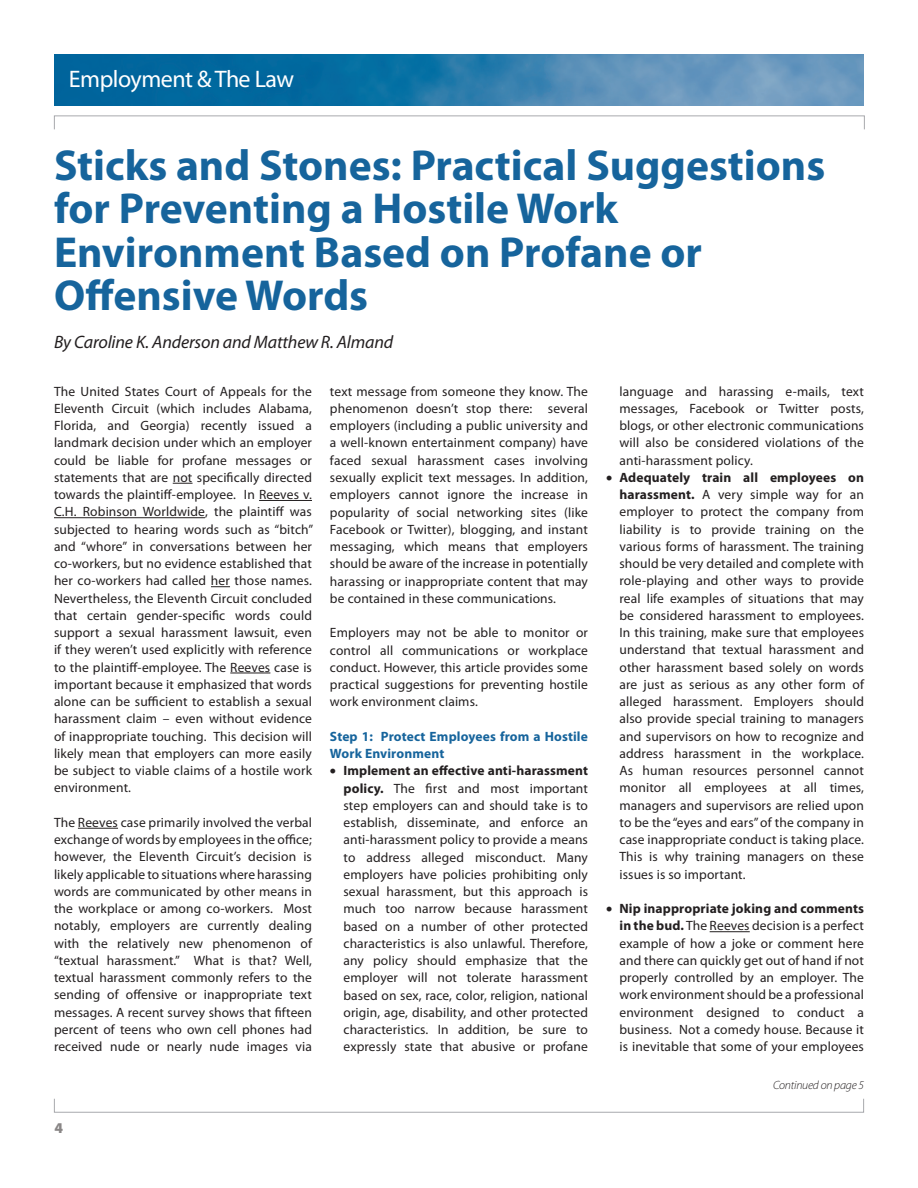
<style>
.page{position:relative;width:918px;height:1188px;background:#fff}
.page>*{position:absolute;margin:0;border:0;box-sizing:border-box;transform-origin:0 0}
.t1{font:700 43.5px/43.5px "Myriad Pro";color:#16649c}
.t2{font:24px "Myriad Pro";letter-spacing:-.02em;color:#fff}
.t3{font:italic 18px "Myriad Pro";letter-spacing:-.01em;color:#231f20}
.t4{font:900 15px "Myriad Pro";color:#898686}
.t5{font:13.5px/17.2px "Myriad Pro";letter-spacing:.01em;color:#231f20;text-align:justify}
.t6{font:700 13.5px/17.2px "Myriad Pro";letter-spacing:.01em;color:#16649c}
.t7{font:italic 300 12px "Myriad Pro";letter-spacing:-.02em;color:#231f20}
.s1{font-weight:700}
.s2{font-size:12px;color:#fff}
</style>
<div class="page">
<div style="left:54px;top:116px;width:811px;height:14px;border:1px solid #a8a9ad"></div>
<img style="left:54px;top:54px;width:810px;height:51px">
<div style="left:54px;top:1098px;width:810px;height:15px;border:1px solid #a8a9ad"></div>
<svg style="left:173px;top:483px;width:20px;height:1px"></svg>
<hr style="left:259px;top:500px;width:53px;height:1px;background:#231f20">
<hr style="left:54px;top:517px;width:151px;height:1px;background:#231f20">
<svg style="left:211px;top:586px;width:19px;height:1px"></svg>
<hr style="left:230px;top:673px;width:40px;height:1px;background:#231f20">
<hr style="left:78px;top:828px;width:40px;height:1px;background:#231f20">
<hr style="left:710px;top:931px;width:40px;height:1px;background:#231f20">
<h2 class="t2" style="left:69px;top:64px;width:227px">Employment &amp; The Law</h2>
<h1 class="t1" style="left:54px;top:142px;width:773px">Sticks and Stones: Practical Suggestions for Preventing a Hostile Work<br>Environment Based on Profane or<br>Offensive Words</h1>
<h3 class="t3" style="left:54px;top:330px;width:341px">By Caroline K. Anderson and Matthew R. Almand</h3>
<p class="t5" style="left:54px;top:382px;width:261px">The United States Court of Appeals for the Eleventh Circuit (which includes Alabama, Florida, and Georgia) recently issued a landmark decision under which an employer could be liable for profane messages or statements that are not specifically directed towards the plaintiff-employee. In Reeves v.<br>C.H. Robinson Worldwide, the plaintiff was subjected to hearing words such as “bitch” and “whore” in conversations between her co-workers, but no evidence established that her co-workers had called her those names.<br>Nevertheless, the Eleventh Circuit concluded that certain gender-specific words could support a sexual harassment lawsuit, even if they weren’t used explicitly with reference to the plaintiff-employee. The Reeves case is important because it emphasized that words alone can be sufficient to establish a sexual harassment claim – even without evidence of inappropriate touching. This decision will likely mean that employers can more easily be subject to viable claims of a hostile work environment.</p>
<p class="t5" style="left:54px;top:814px;width:260px">The Reeves case primarily involved the verbal exchange of words by employees in the office; however, the Eleventh Circuit’s decision is likely applicable to situations where harassing words are communicated by other means in the workplace or among co-workers. Most notably, employers are currently dealing with the relatively new phenomenon of “textual harassment.” What is that? Well, textual harassment commonly refers to the sending of offensive or inappropriate text messages. A recent survey shows that fifteen percent of teens who own cell phones had received nude or nearly nude images via</p>
<p class="t5" style="left:330px;top:382px;width:260px">text message from someone they know. The phenomenon doesn’t stop there: several employers (including a public university and a well-known entertainment company) have faced sexual harassment cases involving sexually explicit text messages. In addition, employers cannot ignore the increase in popularity of social networking sites (like Facebook or Twitter), blogging, and instant messaging, which means that employers should be aware of the increase in potentially harassing or inappropriate content that may be contained in these communications.</p>
<p class="t5" style="left:330px;top:624px;width:260px">Employers may not be able to monitor or control all communications or workplace conduct. However, this article provides some practical suggestions for preventing hostile work environment claims.</p>
<p class="t6" style="left:330px;top:727px;width:259px">Step 1: Protect Employees from a Hostile<br>Work Environment</p>
<p class="t5" style="left:343px;top:762px;width:246px;text-indent:-14px">• <span class="s1">Implement an effective anti-harassment policy.</span> The first and most important step employers can and should take is to establish, disseminate, and enforce an anti-harassment policy to provide a means to address alleged misconduct. Many employers have policies prohibiting only sexual harassment, but this approach is much too narrow because harassment based on a number of other protected characteristics is also unlawful. Therefore, any policy should emphasize that the employer will not tolerate harassment based on sex, race, color, religion, national origin, age, disability, and other protected characteristics. In addition, be sure to expressly state that abusive or profane</p>
<p class="t4" style="left:55px;top:1118px;width:24px">4 <span class="s2">2</span></p>
<p class="t5" style="left:620px;top:382px;width:246px">language and harassing e-mails, text messages, Facebook or Twitter posts, blogs, or other electronic communications will also be considered violations of the anti-harassment policy.</p>
<p class="t5" style="left:620px;top:469px;width:246px;text-indent:-14px">• <span class="s1">Adequately train all employees on harassment.</span> A very simple way for an employer to protect the company from liability is to provide training on the various forms of harassment. The training should be very detailed and complete with role-playing and other ways to provide real life examples of situations that may be considered harassment to employees.<br>In this training, make sure that employees understand that textual harassment and other harassment based solely on words are just as serious as any other form of alleged harassment. Employers should also provide special training to managers and supervisors on how to recognize and address harassment in the workplace.<br>As human resources personnel cannot monitor all employees at all times, managers and supervisors are relied upon to be the “eyes and ears” of the company in case inappropriate conduct is taking place.<br>This is why training managers on these issues is so important.</p>
<p class="t5" style="left:620px;top:900px;width:246px;text-indent:-14px">• <span class="s1">Nip inappropriate joking and comments in the bud.</span> The Reeves decision is a perfect example of how a joke or comment here and there can quickly get out of hand if not properly controlled by an employer. The work environment should be a professional environment designed to conduct a business. Not a comedy house. Because it is inevitable that some of your employees</p>
<p class="t7" style="left:773px;top:1078px;width:92px">Continued on page 5</p>
</div>
